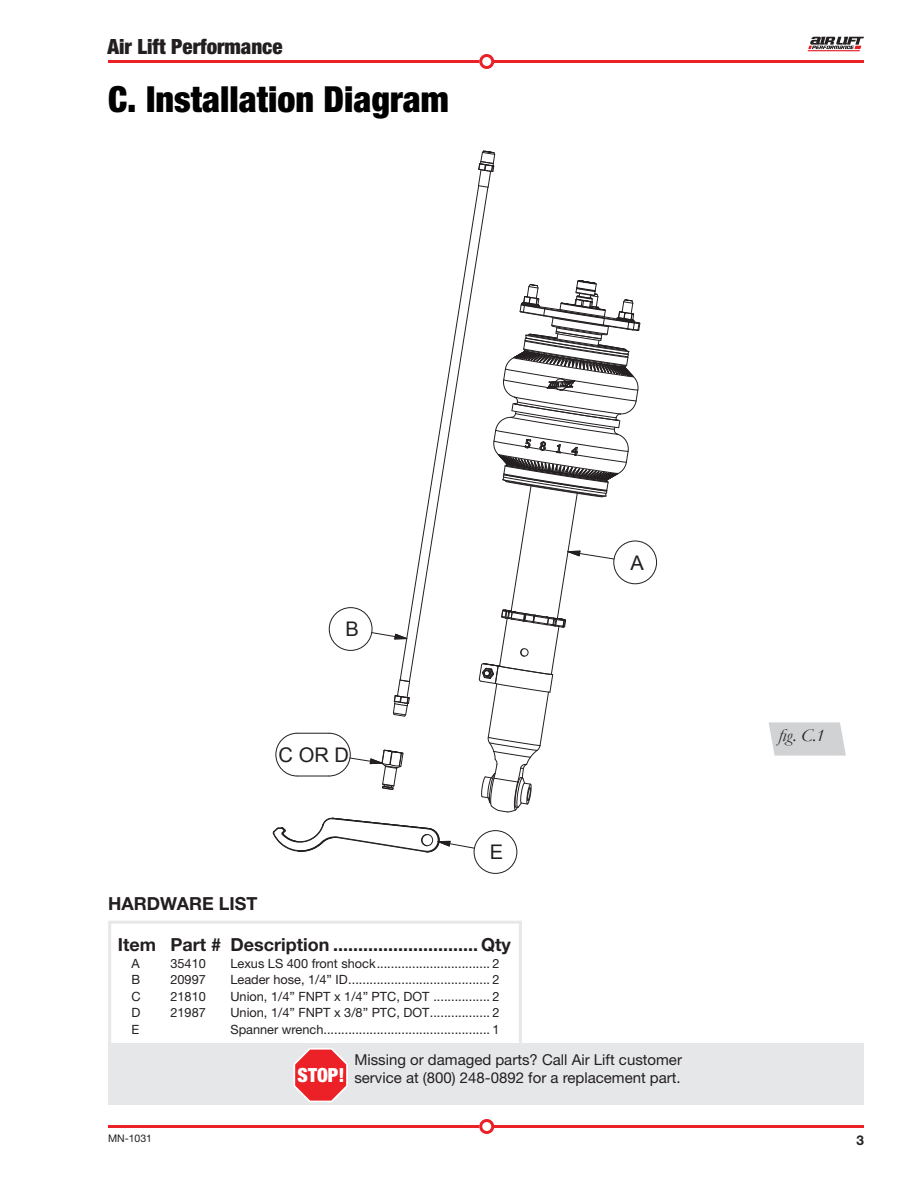
<style>
.page{position:relative;width:918px;height:1188px;background:#fff}
.page>*{position:absolute;margin:0;border:0;box-sizing:border-box;transform-origin:0 0}
.t1{font:900 condensed 36px "Helvetica Neue";color:#010101}
.t2{font:900 condensed 21px "Helvetica Neue";color:#231f20}
.t3{font:20.1px "Arial";color:#231f20}
.t4{font:700 18px "Helvetica Neue";color:#231f20}
.t5{font:italic 18px "Garamond";color:#231f20}
.t6{font:15px/18px "Helvetica Neue";color:#231f20;text-align:right}
.t7{font:700 13.5px "Helvetica Neue";color:#231f20}
.t8{font:12.75px "Helvetica Neue";color:#231f20}
.t9{font:10.5px "Helvetica Neue";color:#231f20}
.s1{font-weight:900;font-stretch:condensed;font-size:19.5px;color:#fff}
</style>
<div class="page">
<hr style="left:493px;top:1125px;width:371px;height:3px;background:#ec2127">
<div style="left:479px;top:1119px;width:15px;height:15px;border:3px solid #ec2127;border-radius:50%"></div>
<hr style="left:108px;top:1125px;width:371px;height:3px;background:#ec2127">
<hr style="left:493px;top:60px;width:371px;height:3px;background:#ec2127">
<div style="left:479px;top:54px;width:15px;height:15px;border:3px solid #ec2127;border-radius:50%"></div>
<hr style="left:108px;top:60px;width:371px;height:3px;background:#ec2127">
<svg style="left:808px;top:37px;width:56px;height:14px"></svg>
<div style="left:613px;top:541px;width:44px;height:43px;border:1px solid #231f20;border-radius:50%"></div>
<div style="left:474px;top:830px;width:43px;height:44px;border:1px solid #231f20;border-radius:50%"></div>
<svg style="left:272px;top:150px;width:369px;height:705px"></svg>
<div style="left:108px;top:921px;width:414px;height:143px;border:3px solid #e6e7e9"></div>
<div style="left:108px;top:83px;width:351px;height:110px;background:#fff"></div>
<svg style="left:769px;top:722px;width:77px;height:34px;background:#d5d6d8"></svg>
<div style="left:108px;top:1043px;width:756px;height:62px;background:#e6e7e9"></div>
<svg style="left:293px;top:1048px;width:55px;height:54px"></svg>
<h2 class="t2" style="left:108px;top:33px;width:177px">Air Lift Performance</h2>
<h3 class="t3" style="left:211px;top:38px;width:13px">3</h3>
<h3 class="t3" style="left:264px;top:38px;width:13px">2</h3>
<h3 class="t3" style="left:211px;top:92px;width:13px">5</h3>
<h3 class="t3" style="left:264px;top:92px;width:13px">1</h3>
<h1 class="t1" style="left:108px;top:77px;width:342px">C. Installation Diagram</h1>
<h3 class="t3" style="left:345px;top:616px;width:15px">B</h3>
<h3 class="t3" style="left:279px;top:741px;width:72px">C OR D</h3>
<h3 class="t4" style="left:108px;top:893px;width:151px">HARDWARE LIST</h3>
<h3 class="t3" style="left:490px;top:839px;width:15px">E</h3>
<h3 class="t4" style="left:118px;top:934px;width:394px">Item Part # Description ............................. Qty</h3>
<p class="t8" style="left:131px;top:956px;width:10px">A</p>
<p class="t8" style="left:170px;top:956px;width:37px">35410</p>
<p class="t8" style="left:230px;top:956px;width:271px">Lexus LS 400 front shock................................ 2</p>
<p class="t8" style="left:131px;top:972px;width:10px">B</p>
<p class="t8" style="left:170px;top:972px;width:37px">20997</p>
<p class="t8" style="left:230px;top:972px;width:271px">Leader hose, 1/4” ID........................................ 2</p>
<p class="t8" style="left:131px;top:989px;width:11px">C</p>
<p class="t8" style="left:170px;top:989px;width:37px">21810</p>
<p class="t8" style="left:230px;top:989px;width:271px">Union, 1/4” FNPT x 1/4” PTC, DOT ................ 2</p>
<p class="t8" style="left:131px;top:1005px;width:10px">D</p>
<p class="t8" style="left:170px;top:1005px;width:37px">21987</p>
<p class="t8" style="left:230px;top:1005px;width:271px">Union, 1/4” FNPT x 3/8” PTC, DOT................. 2</p>
<p class="t8" style="left:131px;top:1022px;width:9px">E</p>
<p class="t8" style="left:230px;top:1022px;width:271px">Spanner wrench............................................... 1</p>
<h3 class="t3" style="left:630px;top:549px;width:15px">A</h3>
<p class="t6" style="left:298px;top:1051px;width:386px">Missing or damaged parts? Call Air Lift customer<br><span class="s1">STOP!</span> service at (800) 248-0892 for a replacement part.</p>
<h3 class="t5" style="left:778px;top:723px;width:48px">fig. C.1</h3>
<p class="t9" style="left:108px;top:1132px;width:46px">MN-1031</p>
<p class="t7" style="left:856px;top:1131px;width:9px">3</p>
</div>
